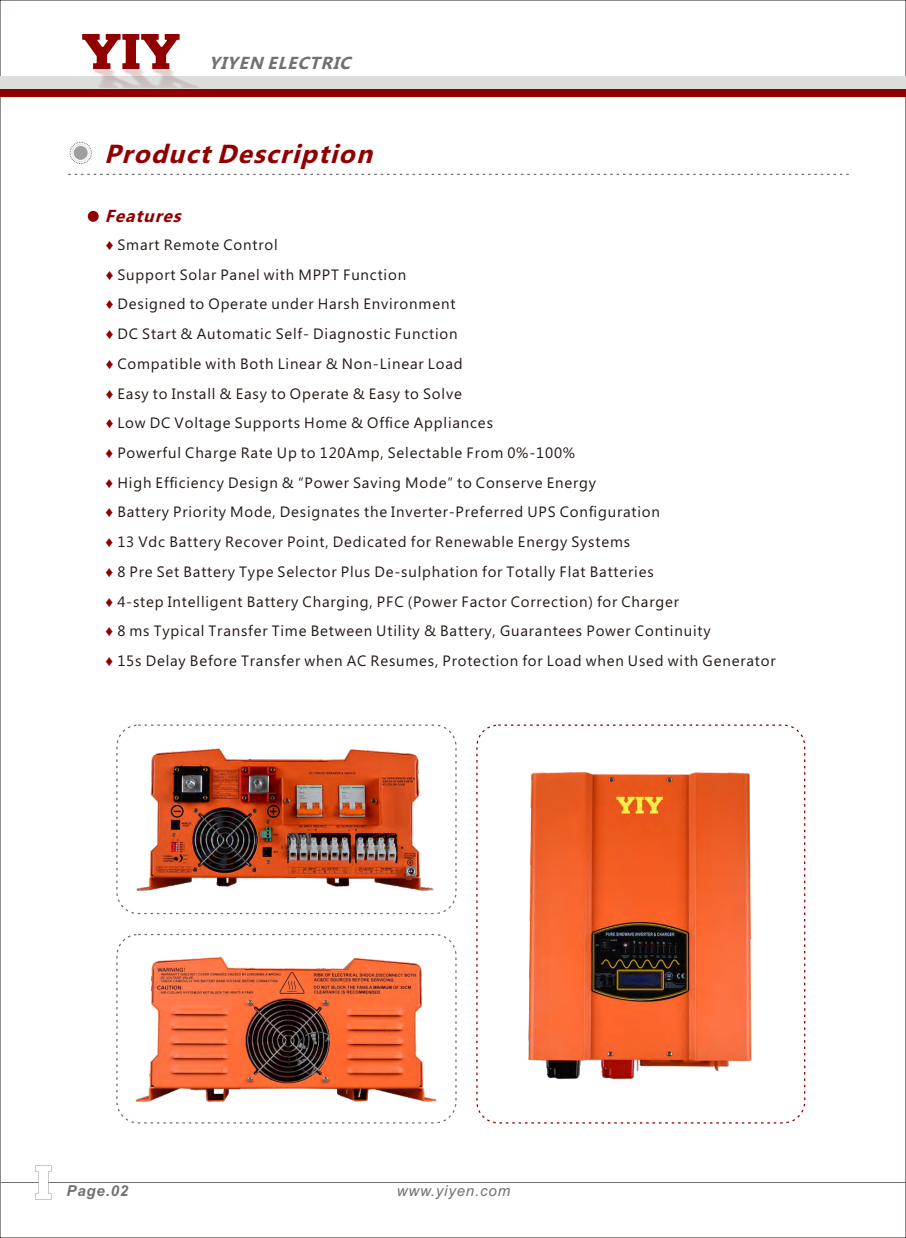
<style>
.page{position:relative;width:906px;height:1238px;background:#fff}
.page>*{position:absolute;margin:0;border:0;box-sizing:border-box;transform-origin:0 0}
.t1{font:italic 700 26.1px "Lao UI";color:#910000}
.t2{font:italic 700 17.4px "Lao UI";color:#717171}
.t3{font:italic 700 17.4px "Lao UI";color:#910000}
.t4{font:15px/29.7px "Lao UI";letter-spacing:.055em;color:#231916}
.t5{font:italic 15px "Arial";letter-spacing:.055em;color:#717171}
.t6{font:italic 700 15px "Arial";letter-spacing:.055em;color:#717171}
.s1{font-family:"Arial";color:#910000}
</style>
<div class="page">
<div style="left:88px;top:211px;width:11px;height:11px;background:#910000;border-radius:50%"></div>
<svg style="left:68px;top:174px;width:781px;height:1px"></svg>
<div style="left:70px;top:142px;width:22px;height:22px;border:1px dashed #717171;border-radius:50%"></div>
<div style="left:72px;top:144px;width:18px;height:18px;border:1px dashed #c9c9ca;border-radius:50%"></div>
<div style="left:74px;top:146px;width:14px;height:14px;background:#9f9fa0;border-radius:50%"></div>
<div style="left:116px;top:724px;width:340px;height:190px;border:1px dashed #717171;border-radius:21px"></div>
<div style="left:116px;top:933px;width:340px;height:190px;border:1px dashed #717171;border-radius:21px"></div>
<div style="left:476px;top:724px;width:329px;height:399px;border:1px dashed #910000;border-radius:21px"></div>
<img style="left:136px;top:748px;width:298px;height:143px">
<img style="left:135px;top:956px;width:302px;height:146px">
<img style="left:528px;top:772px;width:224px;height:308px">
<div style="left:0;top:88px;width:906px;height:9px;background:#910000"></div>
<div style="left:0;top:76px;width:906px;height:12px;background:#dcdddd"></div>
<hr style="left:0;top:1181px;width:906px;height:1px;background:#717171">
<svg style="left:35px;top:1165px;width:17px;height:34px"></svg>
<svg style="left:82px;top:34px;width:117px;height:54px"></svg>
<p class="t2" style="left:209px;top:56px;width:147px">YIYEN ELECTRIC</p>
<h1 class="t1" style="left:104px;top:144px;width:276px">ProductDescription</h1>
<p class="t3" style="left:105px;top:210px;width:82px">Features</p>
<p class="t4" style="left:106px;top:231px;width:671px"><span class="s1">♦</span> Smart Remote Control<br><span class="s1">♦</span> Support Solar Panel with MPPT Function<br><span class="s1">♦</span> Designed to Operate under Harsh Environment<br><span class="s1">♦</span> DC Start &amp; Automatic Self- Diagnostic Function<br><span class="s1">♦</span> Compatible with Both Linear &amp; Non-Linear Load<br><span class="s1">♦</span> Easy to Install &amp; Easy to Operate &amp; Easy to Solve<br><span class="s1">♦</span> Low DC Voltage Supports Home &amp; Office Appliances<br><span class="s1">♦</span> Powerful Charge Rate Up to 120Amp, Selectable From 0%-100%<br><span class="s1">♦</span> High Efficiency Design &amp; “Power Saving Mode” to Conserve Energy<br><span class="s1">♦</span> Battery Priority Mode, Designates the Inverter-Preferred UPS Configuration<br><span class="s1">♦</span> 13 Vdc Battery Recover Point, Dedicated for Renewable Energy Systems<br><span class="s1">♦</span> 8 Pre Set Battery Type Selector Plus De-sulphation for Totally Flat Batteries<br><span class="s1">♦</span> 4-step Intelligent Battery Charging, PFC (Power Factor Correction) for Charger<br><span class="s1">♦</span> 8 ms Typical Transfer Time Between Utility &amp; Battery, Guarantees Power Continuity<br><span class="s1">♦</span> 15s Delay Before Transfer when AC Resumes, Protection for Load when Used with Generator</p>
<p class="t6" style="left:66px;top:1185px;width:63px">Page.02</p>
<p class="t5" style="left:397px;top:1185px;width:115px">www.yiyen.com</p>
</div>
